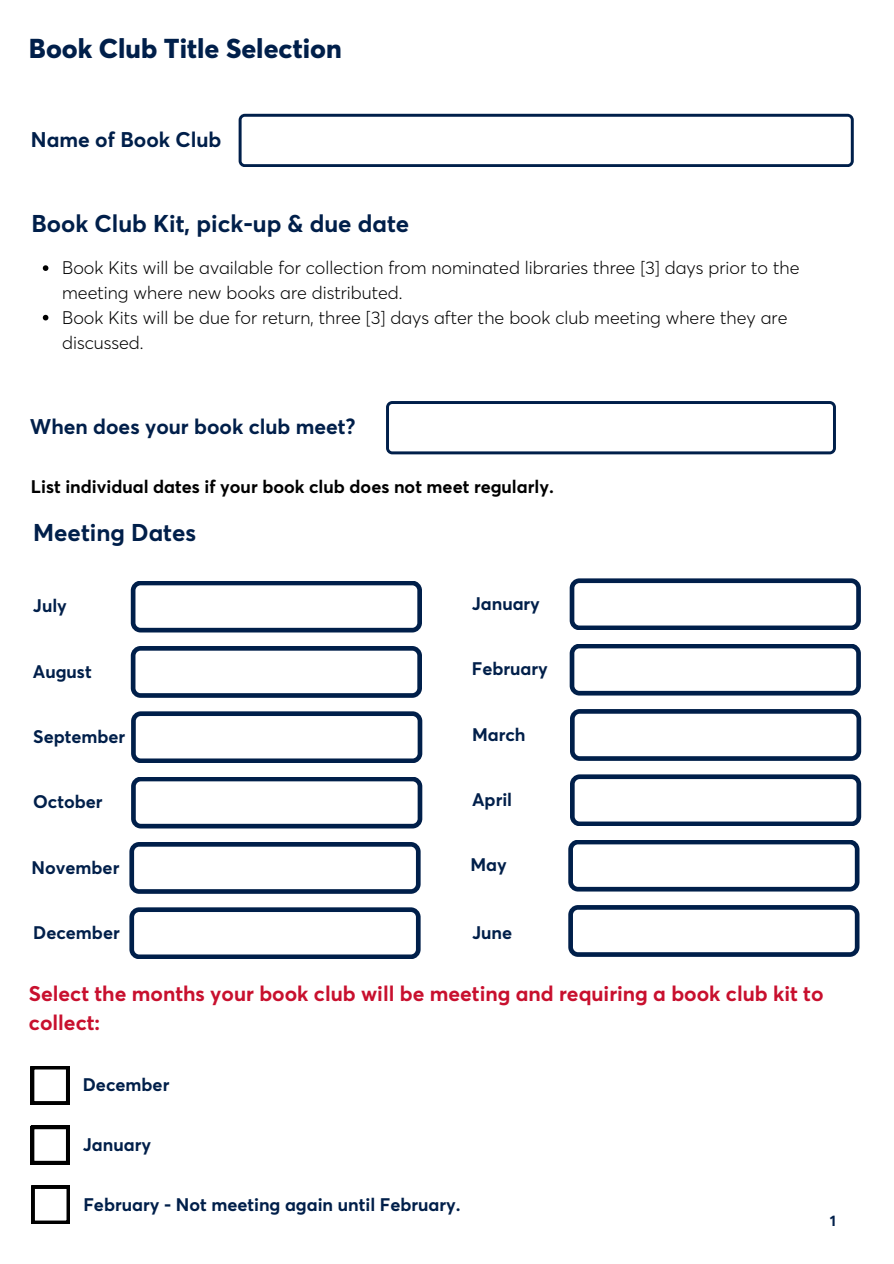
<style>
.page{position:relative;width:894px;height:1264px;background:#fff}
.page>*{position:absolute;margin:0;border:0;box-sizing:border-box;transform-origin:0 0}
.t1{font:800 27px "Parramatta";color:#001f4a}
.t2{font:700 24px "Parramatta";color:#001f4a}
.t3{font:700 21px/29.2px "Parramatta";color:#c8102e}
.t4{font:700 21px "Parramatta";color:#001f4a}
.t5{font:300 18px/24.8px "Parramatta";color:#000}
.t6{font:700 18px "Parramatta";color:#001f4a}
.t7{font:700 18px "Parramatta";color:#000}
.t8{font:700 15px "Parramatta";color:#001f4a}
</style>
<div class="page">
<svg style="left:238px;top:114px;width:615px;height:53px"></svg>
<svg style="left:386px;top:401px;width:449px;height:53px"></svg>
<svg style="left:131px;top:581px;width:291px;height:51px"></svg>
<svg style="left:131px;top:646px;width:291px;height:51px"></svg>
<svg style="left:131px;top:711px;width:291px;height:52px"></svg>
<svg style="left:131px;top:777px;width:291px;height:51px"></svg>
<svg style="left:129px;top:842px;width:291px;height:51px"></svg>
<svg style="left:129px;top:907px;width:291px;height:52px"></svg>
<svg style="left:569px;top:578px;width:291px;height:52px"></svg>
<svg style="left:569px;top:644px;width:291px;height:51px"></svg>
<svg style="left:570px;top:709px;width:290px;height:52px"></svg>
<svg style="left:570px;top:774px;width:290px;height:52px"></svg>
<svg style="left:568px;top:840px;width:291px;height:51px"></svg>
<svg style="left:568px;top:905px;width:291px;height:51px"></svg>
<svg style="left:31px;top:1066px;width:38px;height:38px"></svg>
<svg style="left:43px;top:265px;width:5px;height:6px"></svg>
<svg style="left:43px;top:315px;width:5px;height:5px"></svg>
<svg style="left:31px;top:1125px;width:38px;height:39px"></svg>
<svg style="left:32px;top:1185px;width:38px;height:38px"></svg>
<h4 class="t1" style="left:29px;top:31px;width:314px">Book Club Title Selection</h4>
<h1 class="t4" style="left:31px;top:127px;width:192px">Name of Book Club</h1>
<h4 class="t2" style="left:32px;top:208px;width:379px">Book Club Kit, pick-up &amp; due date</h4>
<h4 class="t5" style="left:62px;top:255px;width:738px">Book Kits will be available for collection from nominated libraries three [3] days prior to the meeting where new books are distributed.</h4>
<h4 class="t5" style="left:62px;top:305px;width:726px">Book Kits will be due for return, three [3] days after the book club meeting where they are discussed.</h4>
<h3 class="t4" style="left:30px;top:414px;width:327px">When does your book club meet?</h3>
<h4 class="t7" style="left:31px;top:475px;width:524px">List individual dates if your book club does not meet regularly.</h4>
<h3 class="t2" style="left:33px;top:517px;width:164px">Meeting Dates</h3>
<h2 class="t6" style="left:33px;top:594px;width:36px">July</h2>
<h4 class="t6" style="left:471px;top:592px;width:70px">January</h4>
<p class="t6" style="left:33px;top:660px;width:60px">August</p>
<h4 class="t6" style="left:471px;top:657px;width:77px">February</h4>
<p class="t6" style="left:33px;top:725px;width:94px">September</p>
<h4 class="t6" style="left:472px;top:723px;width:55px">March</h4>
<h3 class="t6" style="left:33px;top:790px;width:71px">October</h3>
<h4 class="t6" style="left:472px;top:788px;width:42px">April</h4>
<h4 class="t6" style="left:32px;top:856px;width:89px">November</h4>
<h4 class="t6" style="left:470px;top:853px;width:38px">May</h4>
<h2 class="t6" style="left:33px;top:921px;width:88px">December</h2>
<h4 class="t6" style="left:472px;top:921px;width:42px">June</h4>
<p class="t3" style="left:29px;top:978px;width:795px">Select the months your book club will be meeting and requiring a book club kit to collect:</p>
<h4 class="t6" style="left:83px;top:1073px;width:88px">December</h4>
<p class="t6" style="left:83px;top:1133px;width:70px">January</p>
<h4 class="t6" style="left:83px;top:1192px;width:378px">February - Not meeting again until February.</h4>
<h4 class="t8" style="left:829px;top:1211px;width:8px">1</h4>
</div>
